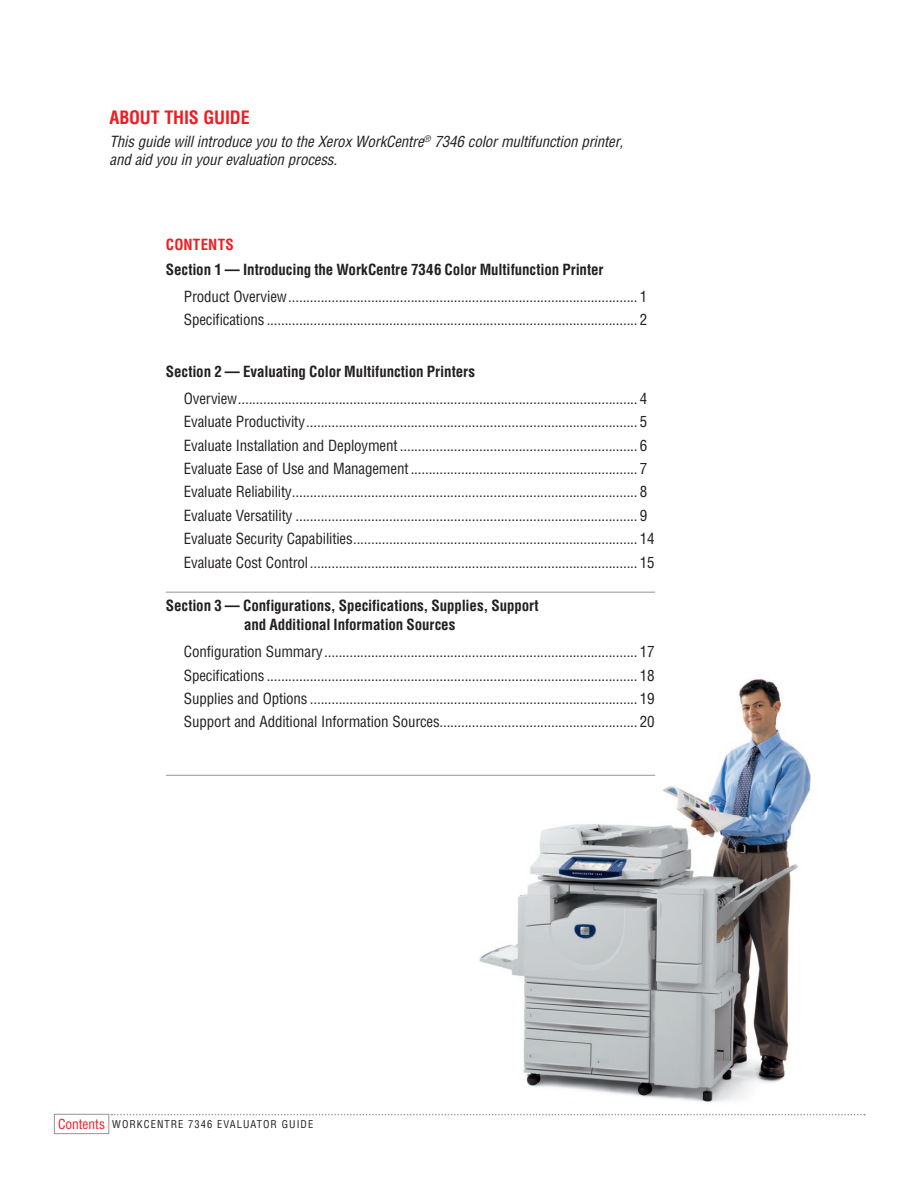
<style>
.page{position:relative;width:918px;height:1188px;background:#fff}
.page>*{position:absolute;margin:0;border:0;box-sizing:border-box;transform-origin:0 0}
.t1{font:700 condensed 18px "Helvetica";letter-spacing:-.01em;color:#ee1d23}
.t2{font:condensed 15px/23.4px "Helvetica";letter-spacing:-.01em;color:#231f20}
.t3{font:700 condensed 15px/18.8px "Helvetica";letter-spacing:-.01em;color:#231f20;text-align:center}
.t4{font:italic condensed 15px/18px "Helvetica";letter-spacing:-.01em;color:#231f20}
.t5{font:700 condensed 15px "Helvetica";letter-spacing:.015em;color:#ee1d23}
.t6{font:condensed 10.5px "Helvetica";letter-spacing:.1em;color:#231f20}
.s1{font-size:13.5px;color:#ee1d23}
</style>
<div class="page">
<img style="left:467px;top:679px;width:366px;height:437px">
<hr style="left:166px;top:592px;width:489px;height:1px;background:#939598">
<hr style="left:166px;top:775px;width:489px;height:1px;background:#939598">
<svg style="left:111px;top:1114px;width:754px;height:1px"></svg>
<div style="left:54px;top:1114px;width:55px;height:20px;border:1px solid #939598"></div>
<p class="t1" style="left:110px;top:106px;width:140px">About this Guide</p>
<p class="t4" style="left:110px;top:133px;width:515px">This guide will introduce you to the Xerox WorkCentre<sup>®</sup> 7346 color multifunction printer, and aid you in your evaluation process.</p>
<p class="t5" style="left:166px;top:236px;width:69px">CONTENTS</p>
<p class="t3" style="left:166px;top:260px;width:439px">Section 1 — Introducing the WorkCentre 7346 Color Multifunction Printer</p>
<p class="t2" style="left:184px;top:284px;width:465px">Product Overview................................................................................................. 1<br>Specifications ....................................................................................................... 2</p>
<p class="t3" style="left:166px;top:362px;width:311px">Section 2 — Evaluating Color Multifunction Printers</p>
<p class="t2" style="left:184px;top:387px;width:472px">Overview............................................................................................................... 4<br>Evaluate Productivity............................................................................................ 5<br>Evaluate Installation and Deployment .................................................................. 6<br>Evaluate Ease of Use and Management ............................................................... 7<br>Evaluate Reliability................................................................................................ 8<br>Evaluate Versatility ............................................................................................... 9<br>Evaluate Security Capabilities............................................................................... 14<br>Evaluate Cost Control........................................................................................... 15</p>
<p class="t3" style="left:166px;top:597px;width:374px">Section 3 — Configurations, Specifications, Supplies, Support and Additional Information Sources</p>
<p class="t2" style="left:184px;top:640px;width:472px;text-align:justify">Configuration Summary....................................................................................... 17<br>Specifications ....................................................................................................... 18<br>Supplies and Options ........................................................................................... 19<br>Support and Additional Information Sources....................................................... 20</p>
<p class="t6" style="left:58px;top:1118px;width:193px"><span class="s1">Contents</span> WORKCENTRE 7346 Evaluator</p>
<p class="t6" style="left:282px;top:1118px;width:15px">Guide</p>
</div>
